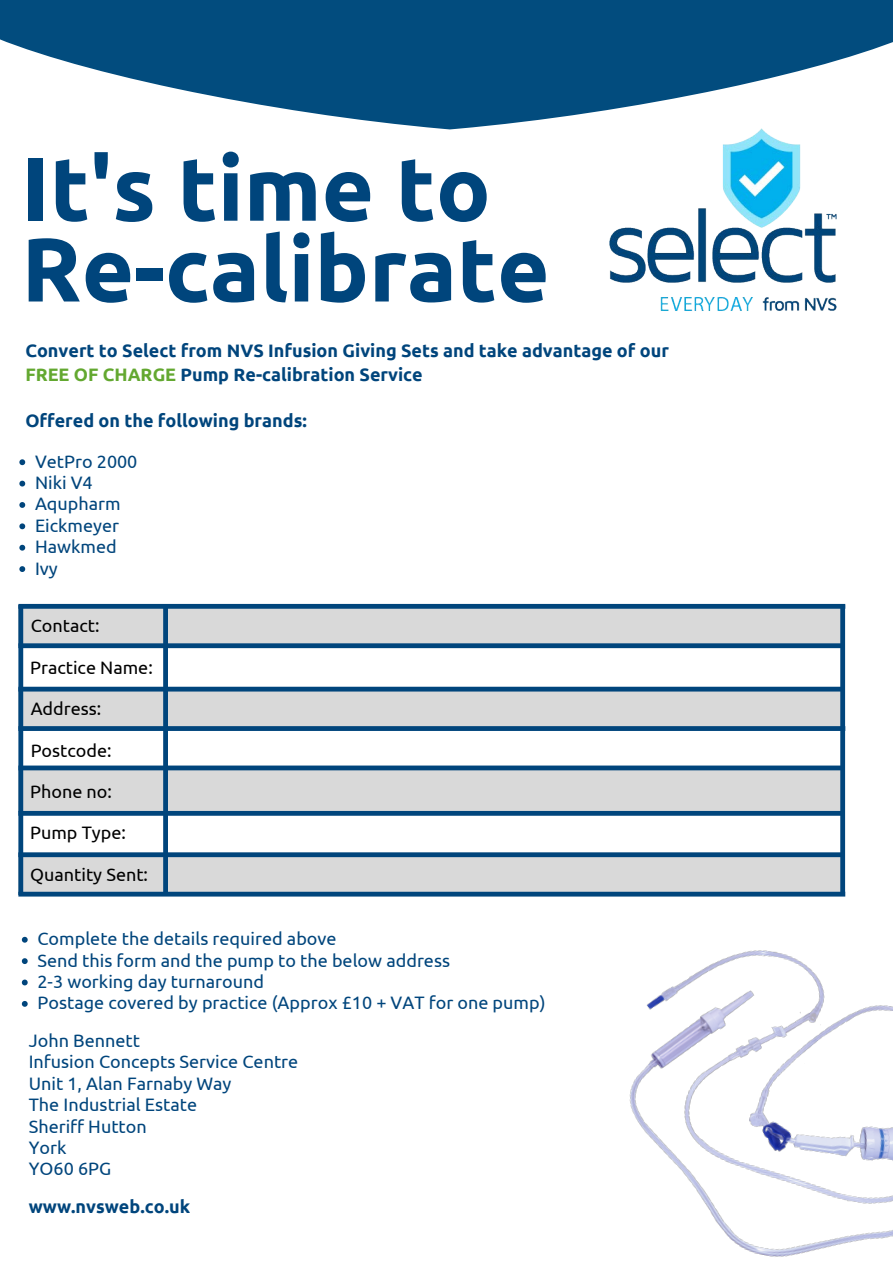
<style>
.page{position:relative;width:893px;height:1263px;background:#fff}
.page>*{position:absolute;margin:0;border:0;box-sizing:border-box;transform-origin:0 0}
.t1{font:700 90.15px/80.8px "Ubuntu";color:#00457c}
.t2{font:18px/21.4px "Ubuntu";color:#00457c}
.t3{font:700 18px/24.8px "Ubuntu";color:#00457c}
.t4{font:18px "Ubuntu";color:#000}
.s1{color:#63a830}
</style>
<div class="page">
<img style="left:629px;top:950px;width:264px;height:307px">
<svg style="left:19px;top:459px;width:6px;height:6px"></svg>
<svg style="left:19px;top:481px;width:6px;height:5px"></svg>
<svg style="left:19px;top:502px;width:6px;height:6px"></svg>
<svg style="left:19px;top:523px;width:6px;height:6px"></svg>
<svg style="left:19px;top:545px;width:6px;height:6px"></svg>
<svg style="left:19px;top:566px;width:6px;height:6px"></svg>
<svg style="left:22px;top:937px;width:6px;height:6px"></svg>
<svg style="left:22px;top:958px;width:6px;height:6px"></svg>
<svg style="left:22px;top:979px;width:6px;height:6px"></svg>
<svg style="left:22px;top:1001px;width:6px;height:6px"></svg>
<svg style="left:18px;top:604px;width:827px;height:292px"></svg>
<img style="left:609px;top:129px;width:228px;height:182px">
<svg style="left:0;top:0;width:893px;height:129px;fill:#024c7e"></svg>
<h1 class="t1" style="left:21px;top:147px;width:530px">It's time to<br>Re-calibrate</h1>
<p class="t3" style="left:25px;top:337px;width:645px">Convert to Select from NVS Infusion Giving Sets and take advantage of our<br><span class="s1">FREE OF CHARGE</span> Pump Re-calibration Service</p>
<p class="t3" style="left:25px;top:407px;width:283px">Offered on the following brands:</p>
<p class="t2" style="left:35px;top:450px;width:104px">VetPro 2000<br>Niki V4<br>Aqupharm<br>Eickmeyer<br>Hawkmed<br>Ivy</p>
<p class="t4" style="left:31px;top:616px;width:70px">Contact:</p>
<p class="t4" style="left:30px;top:657px;width:124px">Practice Name:</p>
<p class="t4" style="left:31px;top:698px;width:72px">Address:</p>
<p class="t4" style="left:31px;top:740px;width:82px">Postcode:</p>
<p class="t4" style="left:30px;top:781px;width:83px">Phone no:</p>
<p class="t4" style="left:30px;top:823px;width:97px">Pump Type:</p>
<p class="t4" style="left:30px;top:864px;width:119px">Quantity Sent:</p>
<p class="t2" style="left:37px;top:928px;width:509px">Complete the details required above<br>Send this form and the pump to the below address<br>2-3 working day turnaround<br>Postage covered by practice (Approx £10 + VAT for one pump)</p>
<p class="t2" style="left:29px;top:1030px;width:271px">John Bennett<br>Infusion Concepts Service Centre<br>Unit 1, Alan Farnaby Way<br>The Industrial Estate<br>Sheriff Hutton<br>York<br>YO60 6PG</p>
<p class="t3" style="left:29px;top:1193px;width:163px">www.nvsweb.co.uk</p>
</div>
